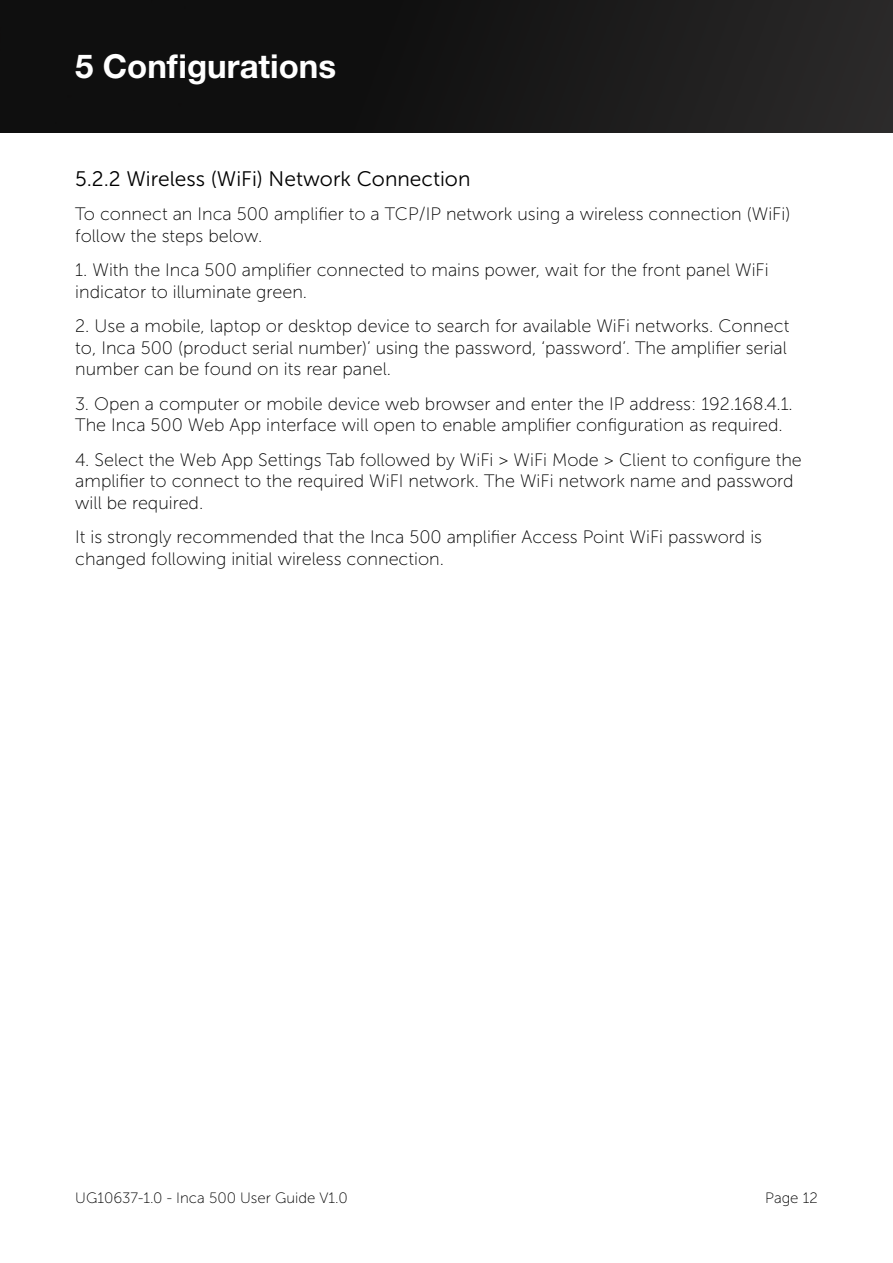
<style>
.page{position:relative;width:893px;height:1263px;background:#fff}
.page>*{position:absolute;margin:0;border:0;box-sizing:border-box;transform-origin:0 0}
.t1{font:700 33px "Helvetica Neue LT Pro";color:#fff}
.t2{font:21px "Museo Sans 300";color:#000}
.t3{font:18px/21.6px "Museo Sans 100";color:#000}
.t4{font:15px "Museo Sans 100";color:#000}
</style>
<div class="page">
<img style="left:0;top:0;width:893px;height:133px">
<h1 class="t1" style="left:75px;top:45px;width:262px">5 Configurations</h1>
<p class="t2" style="left:75px;top:167px;width:397px">5.2.2 Wireless (WiFi) Network Connection</p>
<p class="t3" style="left:75px;top:203px;width:717px">To connect an Inca 500 amplifier to a TCP/IP network using a wireless connection (WiFi) follow the steps below.</p>
<p class="t3" style="left:75px;top:259px;width:695px">1. With the Inca 500 amplifier connected to mains power, wait for the front panel WiFi indicator to illuminate green.</p>
<p class="t3" style="left:75px;top:315px;width:716px">2. Use a mobile, laptop or desktop device to search for available WiFi networks. Connect to, Inca 500 (product serial number)’ using the password, ‘password’. The amplifier serial number can be found on its rear panel.</p>
<p class="t3" style="left:75px;top:393px;width:719px">3. Open a computer or mobile device web browser and enter the IP address: 192.168.4.1.<br>The Inca 500 Web App interface will open to enable amplifier configuration as required.</p>
<p class="t3" style="left:75px;top:449px;width:728px">4. Select the Web App Settings Tab followed by WiFi &gt; WiFi Mode &gt; Client to configure the amplifier to connect to the required WiFI network. The WiFi network name and password will be required.</p>
<p class="t3" style="left:75px;top:526px;width:688px">It is strongly recommended that the Inca 500 amplifier Access Point WiFi password is changed following initial wireless connection.</p>
<p class="t4" style="left:75px;top:1190px;width:274px">UG10637-1.0 - Inca 500 User Guide V1.0</p>
<p class="t4" style="left:765px;top:1190px;width:54px">Page 12</p>
</div>
